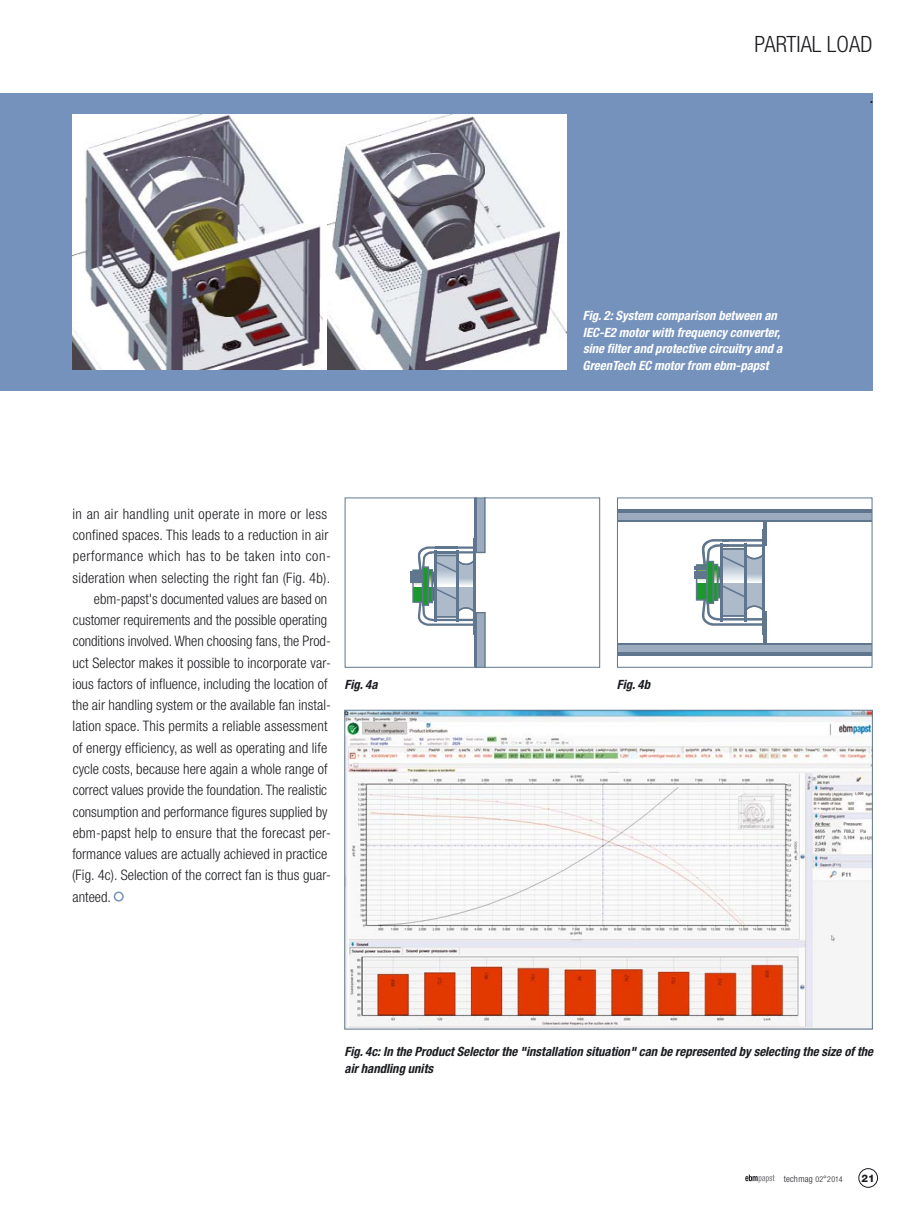
<style>
.page{position:relative;width:915px;height:1212px;background:#fff}
.page>*{position:absolute;margin:0;border:0;box-sizing:border-box;transform-origin:0 0}
.t1{font:300 condensed 22.5px "Helvetica Neue LT";color:#1b1c20}
.t2{font:300 condensed 14.4px "Helvetica Neue LT";letter-spacing:.005em;color:#1b1c20}
.t3{font:300 condensed 14.4px "Helvetica Neue LT";letter-spacing:.025em;color:#1b1c20}
.t4{font:300 condensed 14.4px "Helvetica Neue LT";letter-spacing:.035em;color:#1b1c20}
.t5{font:italic 700 condensed 12.75px/16.5px "Helvetica Neue LT";color:#fff}
.t6{font:italic 700 condensed 12.75px/16.5px "Helvetica Neue LT";color:#1b1c20}
.t7{font:800 10.5px "Helvetica Neue LT";color:#1b1c20}
.t8{font:300 condensed 9px "Helvetica Neue LT";letter-spacing:.02em;color:#1b1c20}
.s1{font-size:7.95px}
</style>
<div class="page">
<div style="left:0;top:94px;width:872px;height:297px;background:#7592bd"></div>
<img style="left:72px;top:115px;width:250px;height:255px">
<img style="left:327px;top:115px;width:239px;height:255px">
<div style="left:114px;top:891px;width:10px;height:10px;border:2px solid #7592bd;border-radius:50%"></div>
<svg style="left:410px;top:499px;width:75px;height:167px"></svg>
<div style="left:344px;top:497px;width:256px;height:171px;border:1px solid #60768e"></div>
<hr style="left:763px;top:510px;width:3px;height:36px;background:#60768e">
<hr style="left:763px;top:611px;width:3px;height:41px;background:#60768e">
<hr style="left:761px;top:530px;width:3px;height:105px;background:#60768e">
<svg style="left:694px;top:529px;width:69px;height:97px"></svg>
<div style="left:617px;top:511px;width:254px;height:10px;background:#9cacbe"></div>
<hr style="left:617px;top:509px;width:254px;height:4px;background:#60768e">
<hr style="left:617px;top:520px;width:254px;height:2px;background:#60768e">
<div style="left:617px;top:644px;width:254px;height:10px;background:#9cacbe"></div>
<hr style="left:617px;top:652px;width:254px;height:3px;background:#60768e">
<hr style="left:617px;top:643px;width:254px;height:1px;background:#60768e">
<div style="left:617px;top:497px;width:255px;height:171px;border:1px solid #60768e"></div>
<img style="left:346px;top:712px;width:524px;height:315px">
<div style="left:344px;top:710px;width:528px;height:319px;border:1px solid #60768e"></div>
<div style="left:858px;top:1168px;width:19px;height:19px;border:1px solid #1b1c20;border-radius:50%"></div>
<svg style="left:745px;top:1174px;width:29px;height:9px"></svg>
<h1 class="t1" style="left:754px;top:36px;width:119px">PARTIAL LOAD</h1>
<p class="t6" style="left:869px;top:92px;width:5px">.</p>
<p class="t5" style="left:582px;top:309px;width:201px">Fig. 2: System comparison between an IEC-E2 motor with frequency converter, sine filter and protective circuitry and a GreenTech EC motor from ebm-papst</p>
<p class="t3" style="left:73px;top:508px;width:256px">in an air handling unit operate in more or less</p>
<p class="t2" style="left:73px;top:530px;width:257px">confined spaces. This leads to a reduction in air</p>
<p class="t4" style="left:73px;top:551px;width:259px">performance which has to be taken into con-</p>
<p class="t2" style="left:73px;top:572px;width:259px">sideration when selecting the right fan (Fig. 4b).</p>
<p class="t2" style="left:94px;top:593px;width:235px">ebm-papst's documented values are based on</p>
<p class="t2" style="left:73px;top:615px;width:256px">customer requirements and the possible operating</p>
<p class="t2" style="left:73px;top:636px;width:259px">conditions involved. When choosing fans, the Prod-</p>
<p class="t2" style="left:72px;top:657px;width:260px">uct Selector makes it possible to incorporate var-</p>
<p class="t2" style="left:73px;top:679px;width:256px">ious factors of influence, including the location of</p>
<p class="t2" style="left:72px;top:700px;width:260px">the air handling system or the available fan instal-</p>
<p class="t2" style="left:73px;top:721px;width:256px">lation space. This permits a reliable assessment</p>
<p class="t2" style="left:73px;top:742px;width:256px">of energy efficiency, as well as operating and life</p>
<p class="t2" style="left:73px;top:764px;width:256px">cycle costs, because here again a whole range of</p>
<p class="t2" style="left:73px;top:785px;width:256px">correct values provide the foundation. The realistic</p>
<p class="t2" style="left:73px;top:806px;width:256px">consumption and performance figures supplied by</p>
<p class="t2" style="left:73px;top:827px;width:259px">ebm-papst help to ensure that the forecast per-</p>
<p class="t2" style="left:72px;top:849px;width:256px">formance values are actually achieved in practice</p>
<p class="t2" style="left:72px;top:870px;width:260px">(Fig. 4c). Selection of the correct fan is thus guar-</p>
<p class="t2" style="left:73px;top:891px;width:40px">anteed.</p>
<p class="t6" style="left:344px;top:677px;width:35px">Fig. 4a</p>
<p class="t6" style="left:616px;top:677px;width:35px">Fig. 4b</p>
<p class="t6" style="left:344px;top:1044px;width:530px">Fig. 4c: In the Product Selector the "installation situation" can be represented by selecting the size of the air handling units</p>
<p class="t8" style="left:783px;top:1175px;width:60px">techmag <span class="s1">02</span>°<span class="s1">2014</span></p>
<p class="t7" style="left:861px;top:1174px;width:15px">21</p>
</div>
